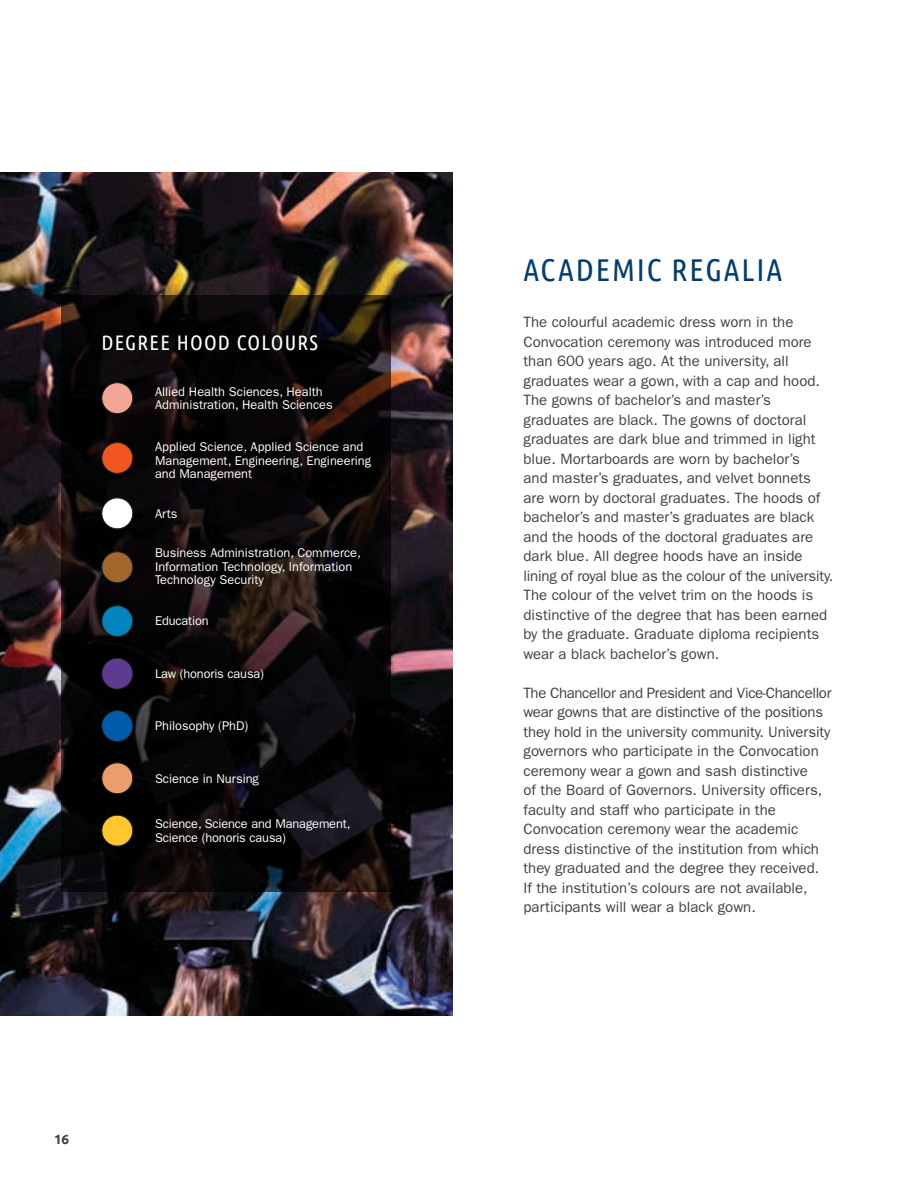
<style>
.page{position:relative;width:918px;height:1188px;background:#fff}
.page>*{position:absolute;margin:0;border:0;box-sizing:border-box;transform-origin:0 0}
.t1{font:31.5px "Ubuntu Condensed";letter-spacing:.06em;color:#003d71}
.t2{font:21px "Ubuntu Condensed";letter-spacing:.06em;color:#fff}
.t3{font:15px/19.5px "ITC Franklin Gothic Std";color:#414142}
.t4{font:700 13.5px "Ubuntu";color:#414142}
.t5{font:12.75px/13.5px "ITC Franklin Gothic Std";color:#fff}
</style>
<div class="page">
<img style="left:0;top:172px;width:452px;height:844px">
<svg style="left:61px;top:296px;width:330px;height:596px;background:#0c0909"></svg>
<div style="left:102px;top:498px;width:31px;height:31px;background:#fff;border-radius:50%"></div>
<div style="left:101px;top:498px;width:32px;height:31px;border:1px solid #231f20;border-radius:50%"></div>
<div style="left:102px;top:711px;width:31px;height:30px;background:#005bab;border-radius:50%"></div>
<div style="left:101px;top:710px;width:32px;height:32px;border:1px solid #231f20;border-radius:50%"></div>
<div style="left:102px;top:383px;width:31px;height:31px;background:#f1a793;border-radius:50%"></div>
<div style="left:101px;top:382px;width:32px;height:32px;border:1px solid #231f20;border-radius:50%"></div>
<div style="left:102px;top:552px;width:31px;height:31px;background:#a2672c;border-radius:50%"></div>
<div style="left:101px;top:551px;width:32px;height:32px;border:1px solid #231f20;border-radius:50%"></div>
<div style="left:102px;top:763px;width:31px;height:31px;background:#e99e6c;border-radius:50%"></div>
<div style="left:101px;top:762px;width:32px;height:32px;border:1px solid #231f20;border-radius:50%"></div>
<div style="left:102px;top:443px;width:31px;height:30px;background:#f15522;border-radius:50%"></div>
<div style="left:101px;top:442px;width:32px;height:32px;border:1px solid #231f20;border-radius:50%"></div>
<div style="left:102px;top:815px;width:31px;height:31px;background:#ffc630;border-radius:50%"></div>
<div style="left:101px;top:815px;width:32px;height:31px;border:1px solid #231f20;border-radius:50%"></div>
<div style="left:102px;top:606px;width:31px;height:31px;background:#0083bf;border-radius:50%"></div>
<div style="left:101px;top:605px;width:32px;height:32px;border:1px solid #231f20;border-radius:50%"></div>
<div style="left:102px;top:658px;width:31px;height:31px;background:#5c3b91;border-radius:50%"></div>
<div style="left:101px;top:658px;width:32px;height:31px;border:1px solid #231f20;border-radius:50%"></div>
<h2 class="t2" style="left:101px;top:330px;width:218px">DEGREE HOOD COLOURS</h2>
<p class="t5" style="left:155px;top:385px;width:179px">Allied Health Sciences, Health<br>Administration, Health Sciences</p>
<p class="t5" style="left:155px;top:440px;width:218px">Applied Science, Applied Science and<br>Management, Engineering, Engineering and Management</p>
<p class="t5" style="left:155px;top:507px;width:24px">Arts</p>
<p class="t5" style="left:155px;top:546px;width:207px">Business Administration, Commerce,<br>Information Technology, Information<br>Technology Security</p>
<p class="t5" style="left:155px;top:614px;width:55px">Education</p>
<p class="t5" style="left:155px;top:667px;width:111px">Law (honoris causa)</p>
<p class="t5" style="left:155px;top:719px;width:95px">Philosophy (PhD)</p>
<p class="t5" style="left:155px;top:772px;width:105px">Science in Nursing</p>
<p class="t5" style="left:155px;top:817px;width:197px">Science, Science and Management,<br>Science (honoris causa)</p>
<p class="t4" style="left:54px;top:1131px;width:17px">16</p>
<h1 class="t1" style="left:524px;top:250px;width:260px">ACADEMIC REGALIA</h1>
<p class="t3" style="left:524px;top:312px;width:311px">The colourful academic dress worn in the Convocation ceremony was introduced more than 600 years ago. At the university, all graduates wear a gown, with a cap and hood.<br>The gowns of bachelor’s and master’s graduates are black. The gowns of doctoral graduates are dark blue and trimmed in light blue. Mortarboards are worn by bachelor’s<br>and master’s graduates, and velvet bonnets are worn by doctoral graduates. The hoods of bachelor’s and master’s graduates are black and the hoods of the doctoral graduates are dark blue. All degree hoods have an inside lining of royal blue as the colour of the university.<br>The colour of the velvet trim on the hoods is distinctive of the degree that has been earned by the graduate. Graduate diploma recipients wear a black bachelor’s gown.</p>
<p class="t3" style="left:524px;top:683px;width:309px">The Chancellor and President and Vice-Chancellor wear gowns that are distinctive of the positions they hold in the university community. University governors who participate in the Convocation ceremony wear a gown and sash distinctive<br>of the Board of Governors. University officers, faculty and staff who participate in the Convocation ceremony wear the academic dress distinctive of the institution from which they graduated and the degree they received.<br>If the institution’s colours are not available, participants will wear a black gown.</p>
</div>
